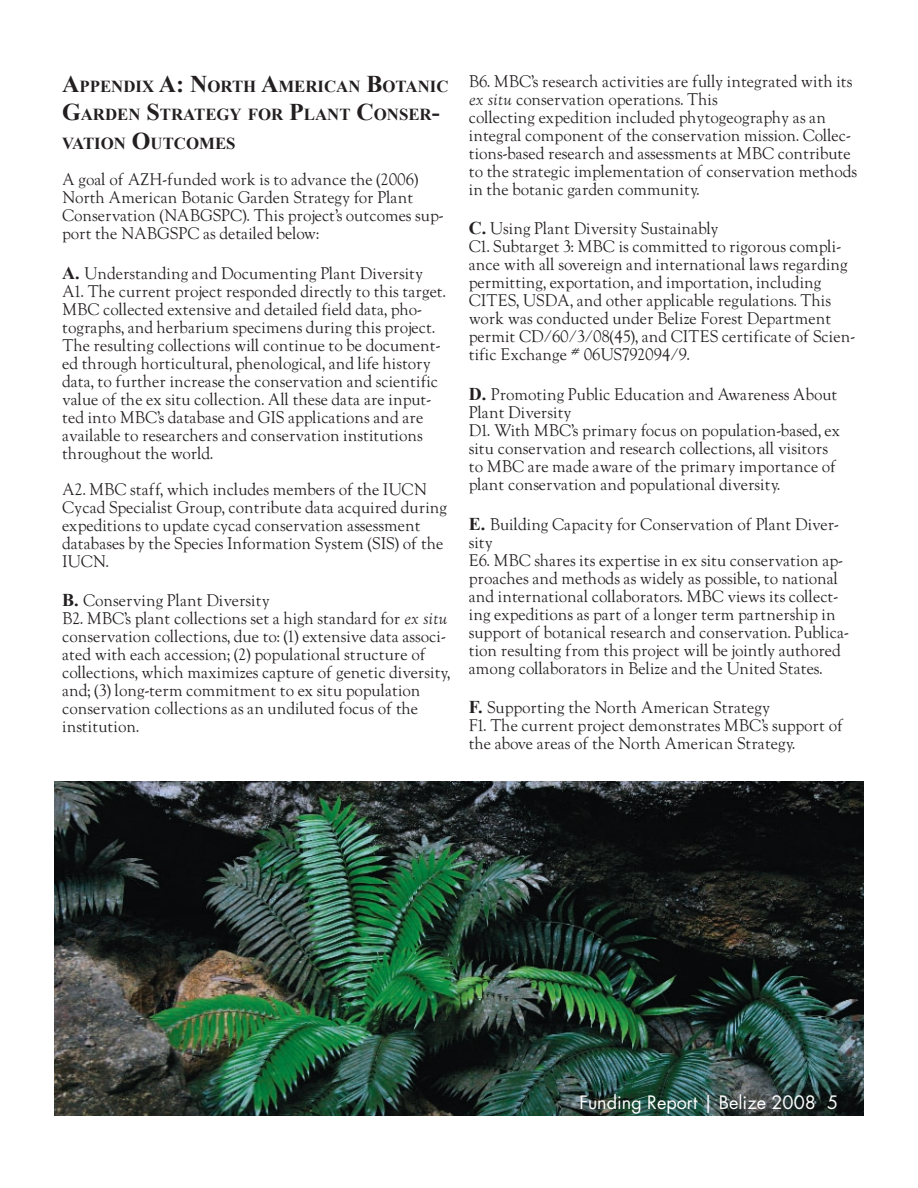
<style>
.page{position:relative;width:918px;height:1188px;background:#fff}
.page>*{position:absolute;margin:0;border:0;box-sizing:border-box;transform-origin:0 0}
.t1{font:18px "Futura";color:#fff}
.t2{font:700 16.8px/28.8px "Times New Roman";color:#231f20}
.t3{font:15px/18px "Goudy Old Style";color:#231f20}
.s1{font-size:24px}
.s2{font-family:"Times New Roman";font-weight:700;font-size:18px}
.s3{font-style:italic}
</style>
<div class="page">
<img style="left:54px;top:781px;width:810px;height:335px">
<p class="t2" style="left:62px;top:71px;width:388px"><span class="s1">A</span>PPENDIX <span class="s1">A: N</span>ORTH <span class="s1">A</span>MERICAN <span class="s1">B</span>OTANIC<br><span class="s1">G</span>ARDEN <span class="s1">S</span>TRATEGY FOR <span class="s1">P</span>LANT <span class="s1">C</span>ONSER<span class="s1">-<br></span>VATION <span class="s1">O</span>UTCOMES</p>
<p class="t3" style="left:62px;top:171px;width:383px">A goal of AZH-funded work is to advance the (2006)<br>North American Botanic Garden Strategy for Plant Conservation (NABGSPC). This project’s outcomes sup&shy;port the NABGSPC as detailed below:</p>
<p class="t3" style="left:62px;top:264px;width:385px"><span class="s2">A.</span> Understanding and Documenting Plant Diversity A1. The current project responded directly to this target.<br>MBC collected extensive and detailed field data, pho&shy;tographs, and herbarium specimens during this project.<br>The resulting collections will continue to be document&shy;ed through horticultural, phenological, and life history data, to further increase the conservation and scientific value of the ex situ collection. All these data are input&shy;ted into MBC’s database and GIS applications and are available to researchers and conservation institutions throughout the world.</p>
<p class="t3" style="left:62px;top:480px;width:386px">A2. MBC staff, which includes members of the IUCN Cycad Specialist Group, contribute data acquired during expeditions to update cycad conservation assessment databases by the Species Information System (SIS) of the IUCN.</p>
<p class="t3" style="left:62px;top:592px;width:390px"><span class="s2">B.</span> Conserving Plant Diversity<br>B2. MBC’s plant collections set a high standard for <span class="s3">ex situ </span>conservation collections, due to: (1) extensive data associ&shy;ated with each accession; (2) populational structure of collections, which maximizes capture of genetic diversity, and; (3) long-term commitment to ex situ population conservation collections as an undiluted focus of the institution.</p>
<p class="t3" style="left:469px;top:72px;width:390px">B6. MBC’s research activities are fully integrated with its <span class="s3">ex situ</span> conservation operations. This<br>collecting expedition included phytogeography as an integral component of the conservation mission. Collec&shy;tions-based research and assessments at MBC contribute to the strategic implementation of conservation methods in the botanic garden community.</p>
<p class="t3" style="left:469px;top:220px;width:388px"><span class="s2">C.</span> Using Plant Diversity Sustainably<br>C1. Subtarget 3: MBC is committed to rigorous compli&shy;ance with all sovereign and international laws regarding permitting, exportation, and importation, including CITES, USDA, and other applicable regulations. This work was conducted under Belize Forest Department permit CD/60/3/08(45), and CITES certificate of Scien&shy;tific Exchange # 06US792094/9.</p>
<p class="t3" style="left:469px;top:386px;width:373px"><span class="s2">D.</span> Promoting Public Education and Awareness About Plant Diversity<br>D1. With MBC’s primary focus on population-based, ex situ conservation and research collections, all visitors to MBC are made aware of the primary importance of plant conservation and populational diversity.</p>
<p class="t3" style="left:469px;top:515px;width:381px"><span class="s2">E.</span> Building Capacity for Conservation of Plant Diver&shy;sity<br>E6. MBC shares its expertise in ex situ conservation ap&shy;proaches and methods as widely as possible, to national and international collaborators. MBC views its collect&shy;ing expeditions as part of a longer term partnership in support of botanical research and conservation. Publica&shy;tion resulting from this project will be jointly authored among collaborators in Belize and the United States.</p>
<p class="t3" style="left:469px;top:699px;width:376px"><span class="s2">F.</span> Supporting the North American Strategy<br>F1. The current project demonstrates MBC’s support of the above areas of the North American Strategy.</p>
<p class="t1" style="left:579px;top:1091px;width:260px">Funding Report | Belize 2008 5</p>
</div>
